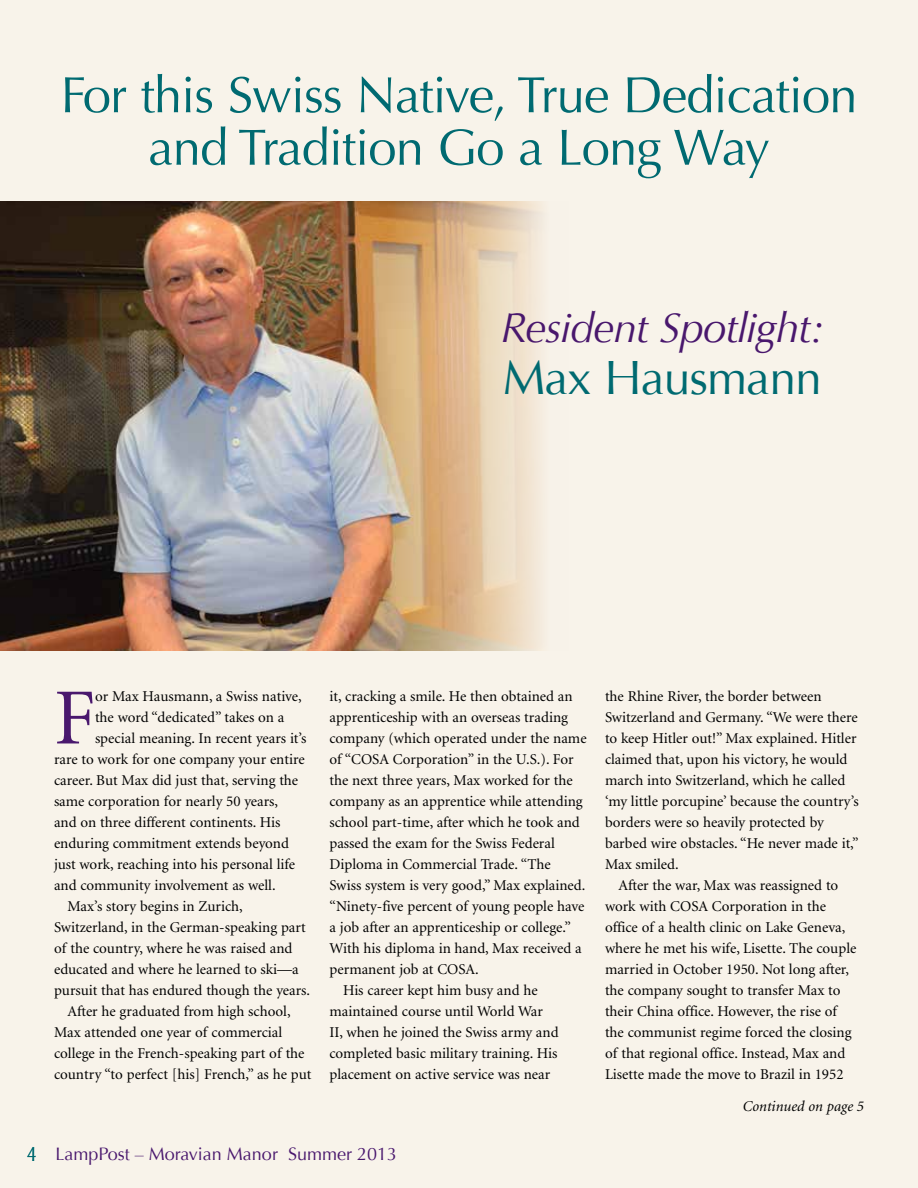
<style>
.page{position:relative;width:918px;height:1188px;background:#f8f3ea}
.page>*{position:absolute;margin:0;border:0;box-sizing:border-box;transform-origin:0 0}
.t1{font:79.65px "Minion";color:#49176d}
.t2{font:51px/52.5px "Optima";letter-spacing:-.02em;color:#006a71;text-align:center}
.t3{font:48px "Optima";letter-spacing:-.02em;color:#006a71}
.t4{font:italic 42px "Optima";letter-spacing:-.02em;color:#49176d}
.t5{font:18px "Optima";color:#49176d}
.t6{font:15px/21px "Minion";color:#000}
.t7{font:italic 15px "Minion";color:#000}
.s1{font-size:21px;color:#006a71}
</style>
<div class="page">
<img style="left:0;top:201px;width:543px;height:449px">
<h2 class="t2" style="left:61px;top:69px;width:799px">For this Swiss Native, True Dedication and Tradition Go a Long Way</h2>
<h3 class="t4" style="left:501px;top:303px;width:325px">Resident Spotlight:</h3>
<h3 class="t3" style="left:503px;top:350px;width:320px">Max Hausmann</h3>
<h1 class="t1" style="left:54px;top:679px;width:43px">F</h1>
<p class="t6" style="left:95px;top:687px;width:208px">or Max Hausmann, a Swiss native,</p>
<p class="t6" style="left:95px;top:708px;width:191px">the word “dedicated” takes on a</p>
<p class="t6" style="left:95px;top:729px;width:213px">special meaning. In recent years it’s</p>
<p class="t6" style="left:54px;top:750px;width:252px">rare to work for one company your entire</p>
<p class="t6" style="left:54px;top:771px;width:246px">career. But Max did just that, serving the</p>
<p class="t6" style="left:54px;top:792px;width:226px">same corporation for nearly 50 years,</p>
<p class="t6" style="left:54px;top:813px;width:228px">and on three different continents. His</p>
<p class="t6" style="left:54px;top:834px;width:237px">enduring commitment extends beyond</p>
<p class="t6" style="left:54px;top:855px;width:243px">just work, reaching into his personal life</p>
<p class="t6" style="left:54px;top:876px;width:223px">and community involvement as well.</p>
<p class="t6" style="left:68px;top:897px;width:177px">Max’s story begins in Zurich,</p>
<p class="t6" style="left:54px;top:918px;width:253px">Switzerland, in the German-speaking part</p>
<p class="t6" style="left:54px;top:939px;width:240px">of the country, where he was raised and</p>
<p class="t6" style="left:54px;top:960px;width:246px">educated and where he learned to ski—a</p>
<p class="t6" style="left:54px;top:981px;width:258px">pursuit that has endured though the years.</p>
<p class="t6" style="left:68px;top:1002px;width:225px">After he graduated from high school,</p>
<p class="t6" style="left:54px;top:1023px;width:230px">Max attended one year of commercial</p>
<p class="t6" style="left:54px;top:1044px;width:252px">college in the French-speaking part of the</p>
<p class="t6" style="left:54px;top:1065px;width:259px">country “to perfect [his] French,” as he put</p>
<p class="t6" style="left:330px;top:687px;width:245px">it, cracking a smile. He then obtained an</p>
<p class="t6" style="left:330px;top:708px;width:240px">apprenticeship with an overseas trading</p>
<p class="t6" style="left:330px;top:729px;width:259px">company (which operated under the name</p>
<p class="t6" style="left:330px;top:750px;width:246px">of “COSA Corporation” in the U.S.). For</p>
<p class="t6" style="left:330px;top:771px;width:245px">the next three years, Max worked for the</p>
<p class="t6" style="left:330px;top:792px;width:255px">company as an apprentice while attending</p>
<p class="t6" style="left:330px;top:813px;width:252px">school part-time, after which he took and</p>
<p class="t6" style="left:330px;top:834px;width:227px">passed the exam for the Swiss Federal</p>
<p class="t6" style="left:330px;top:855px;width:223px">Diploma in Commercial Trade. “The</p>
<p class="t6" style="left:330px;top:876px;width:257px">Swiss system is very good,” Max explained.</p>
<p class="t6" style="left:330px;top:897px;width:256px">“Ninety-five percent of young people have</p>
<p class="t6" style="left:330px;top:918px;width:243px">a job after an apprenticeship or college.”</p>
<p class="t6" style="left:330px;top:939px;width:254px">With his diploma in hand, Max received a</p>
<p class="t6" style="left:330px;top:960px;width:151px">permanent job at COSA.</p>
<p class="t6" style="left:343px;top:981px;width:196px">His career kept him busy and he</p>
<p class="t6" style="left:330px;top:1002px;width:215px">maintained course until World War</p>
<p class="t6" style="left:330px;top:1023px;width:231px">II, when he joined the Swiss army and</p>
<p class="t6" style="left:330px;top:1044px;width:229px">completed basic military training. His</p>
<p class="t6" style="left:330px;top:1065px;width:222px">placement on active service was near</p>
<p class="t6" style="left:605px;top:687px;width:255px">the Rhine River, the border between Switzerland and Germany. “We were there to keep Hitler out!” Max explained. Hitler claimed that, upon his victory, he would march into Switzerland, which he called ‘my little porcupine’ because the country’s borders were so heavily protected by barbed wire obstacles. “He never made it,” Max smiled.</p>
<p class="t6" style="left:605px;top:876px;width:253px;text-indent:14px">After the war, Max was reassigned to work with COSA Corporation in the office of a health clinic on Lake Geneva, where he met his wife, Lisette. The couple married in October 1950. Not long after, the company sought to transfer Max to their China office. However, the rise of the communist regime forced the closing of that regional office. Instead, Max and Lisette made the move to Brazil in 1952</p>
<p class="t7" style="left:743px;top:1099px;width:123px">Continued on page 5</p>
<p class="t5" style="left:27px;top:1144px;width:372px"><span class="s1">4</span> LampPost – Moravian Manor Summer 2013</p>
</div>
